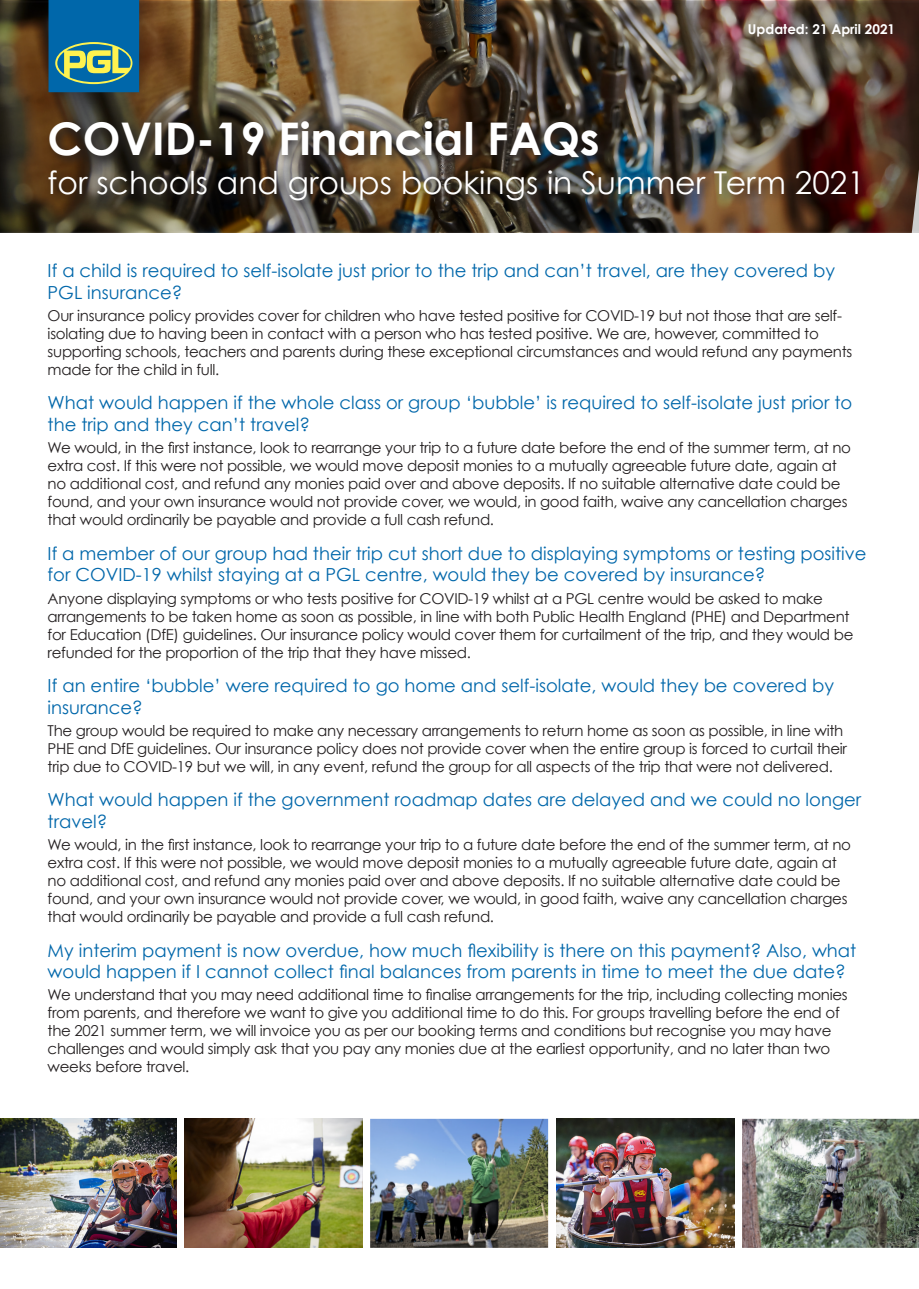
<style>
.page{position:relative;width:919px;height:1289px;background:#fff}
.page>*{position:absolute;margin:0;border:0;box-sizing:border-box;transform-origin:0 0}
.t1{font:700 45px "Century Gothic";color:#fff}
.t2{font:31.5px "Century Gothic";color:#fff}
.t3{font:18px/21.6px "Century Gothic";color:#0067aa}
.t4{font:15px/18px "Century Gothic";letter-spacing:-.02em;color:#231f20}
.t5{font:700 13.5px "Century Gothic";color:#fff}
</style>
<div class="page">
<img style="left:0;top:1px;width:918px;height:232px">
<div style="left:745px;top:20px;width:159px;height:28px;background:#231f20;opacity:.85"></div>
<div style="left:42px;top:0;width:109px;height:104px;background:#231f20;opacity:.25"></div>
<svg style="left:48px;top:0;width:91px;height:92px;background:#277b9b"></svg>
<img style="left:0;top:1118px;width:176px;height:129px">
<img style="left:556px;top:1118px;width:178px;height:129px">
<img style="left:370px;top:1118px;width:178px;height:129px">
<img style="left:184px;top:1118px;width:178px;height:129px">
<img style="left:742px;top:1118px;width:176px;height:129px">
<div style="left:45px;top:118px;width:824px;height:94px;background:#231f20;opacity:.85"></div>
<p class="t5" style="left:747px;top:20px;width:149px">Updated: 21 April 2021</p>
<p class="t1" style="left:48px;top:110px;width:553px">COVID-19 Financial FAQs</p>
<p class="t2" style="left:48px;top:163px;width:818px">for schools and groups bookings in Summer Term 2021</p>
<p class="t3" style="left:48px;top:259px;width:789px">If a child is required to self-isolate just prior to the trip and can’t travel, are they covered by<br>PGL insurance?</p>
<p class="t4" style="left:48px;top:306px;width:806px">Our insurance policy provides cover for children who have tested positive for COVID-19 but not those that are self&shy;isolating due to having been in contact with a person who has tested positive. We are, however, committed to supporting schools, teachers and parents during these exceptional circumstances and would refund any payments made for the child in full.</p>
<p class="t3" style="left:48px;top:392px;width:806px">What would happen if the whole class or group ‘bubble’ is required to self-isolate just prior to the trip and they can’t travel?</p>
<p class="t4" style="left:48px;top:438px;width:804px">We would, in the first instance, look to rearrange your trip to a future date before the end of the summer term, at no extra cost. If this were not possible, we would move deposit monies to a mutually agreeable future date, again at no additional cost, and refund any monies paid over and above deposits. If no suitable alternative date could be found, and your own insurance would not provide cover, we would, in good faith, waive any cancellation charges that would ordinarily be payable and provide a full cash refund.</p>
<p class="t3" style="left:48px;top:542px;width:820px">If a member of our group had their trip cut short due to displaying symptoms or testing positive for COVID-19 whilst staying at a PGL centre, would they be covered by insurance?</p>
<p class="t4" style="left:48px;top:589px;width:807px">Anyone displaying symptoms or who tests positive for COVID-19 whilst at a PGL centre would be asked to make arrangements to be taken home as soon as possible, in line with both Public Health England (PHE) and Department for Education (DfE) guidelines. Our insurance policy would cover them for curtailment of the trip, and they would be refunded for the proportion of the trip that they have missed.</p>
<p class="t3" style="left:48px;top:674px;width:787px">If an entire ‘bubble’ were required to go home and self-isolate, would they be covered by insurance?</p>
<p class="t4" style="left:48px;top:721px;width:800px">The group would be required to make any necessary arrangements to return home as soon as possible, in line with<br>PHE and DfE guidelines. Our insurance policy does not provide cover when the entire group is forced to curtail their trip due to COVID-19 but we will, in any event, refund the group for all aspects of the trip that were not delivered.</p>
<p class="t3" style="left:48px;top:788px;width:815px">What would happen if the government roadmap dates are delayed and we could no longer travel?</p>
<p class="t4" style="left:48px;top:835px;width:804px">We would, in the first instance, look to rearrange your trip to a future date before the end of the summer term, at no extra cost. If this were not possible, we would move deposit monies to a mutually agreeable future date, again at no additional cost, and refund any monies paid over and above deposits. If no suitable alternative date could be found, and your own insurance would not provide cover, we would, in good faith, waive any cancellation charges that would ordinarily be payable and provide a full cash refund.</p>
<p class="t3" style="left:48px;top:938px;width:810px">My interim payment is now overdue, how much flexibility is there on this payment? Also, what would happen if I cannot collect final balances from parents in time to meet the due date?</p>
<p class="t4" style="left:48px;top:985px;width:801px">We understand that you may need additional time to finalise arrangements for the trip, including collecting monies from parents, and therefore we want to give you additional time to do this. For groups travelling before the end of the 2021 summer term, we will invoice you as per our booking terms and conditions but recognise you may have challenges and would simply ask that you pay any monies due at the earliest opportunity, and no later than two weeks before travel.</p>
</div>
